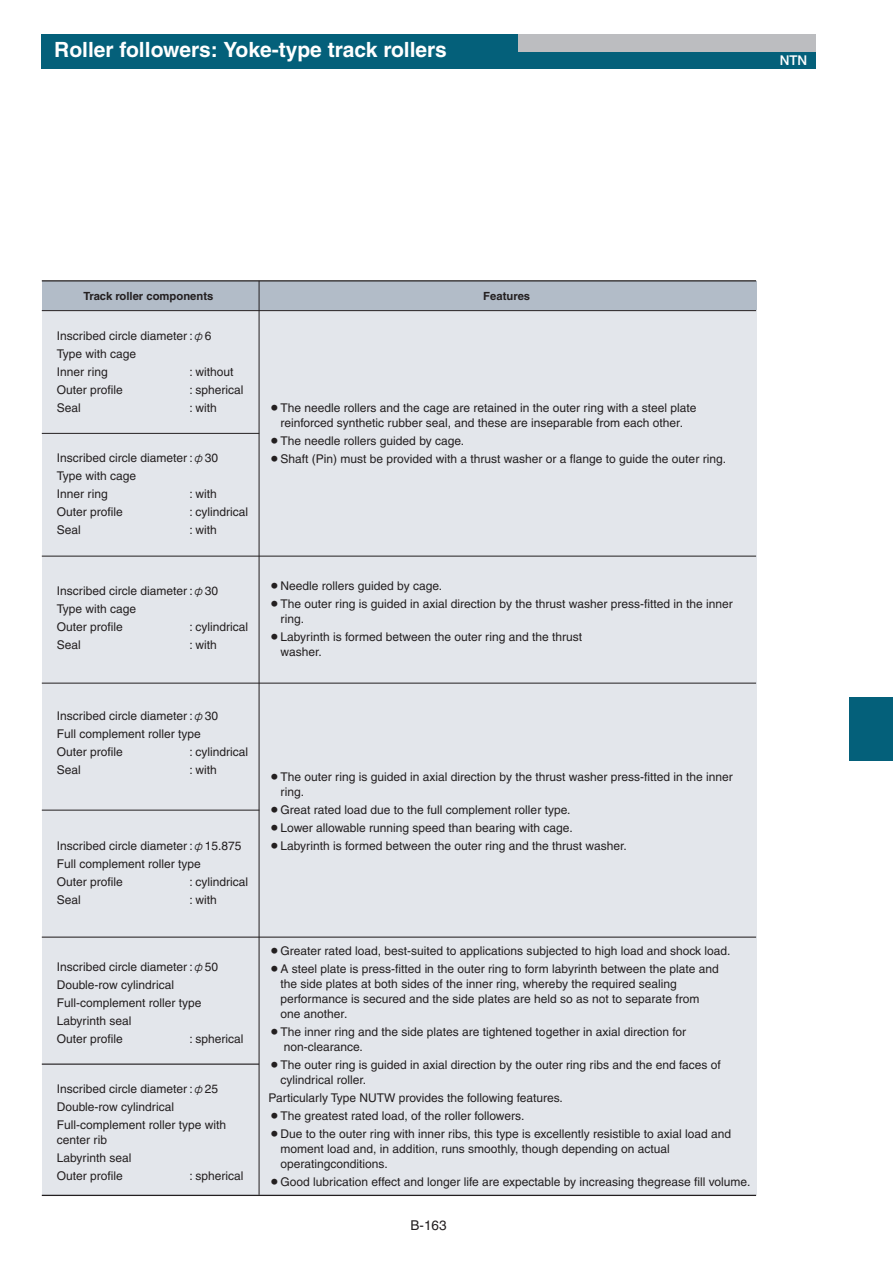
<style>
.page{position:relative;width:893px;height:1262px;background:#fff}
.page>*{position:absolute;margin:0;border:0;box-sizing:border-box;transform-origin:0 0}
.t1{font:700 21px "Helvetica";color:#fff}
.t2{font:13.5px "Helvetica";color:#231f20}
.t3{font:500 13.5px "Helvetica Neue";color:#fff}
.t4{font:12px/18px "Helvetica";color:#231f20}
.t5{font:700 11.25px "Helvetica";color:#231f20}
.s1{font-family:"Shin Go";font-weight:300}
</style>
<div class="page">
<div style="left:41px;top:34px;width:774px;height:34px;background:#04607a"></div>
<div style="left:518px;top:34px;width:297px;height:17px;background:#bcbdc0"></div>
<div style="left:849px;top:697px;width:43px;height:64px;background:#04607a"></div>
<div style="left:42px;top:281px;width:714px;height:30px;background:#b2bcc8"></div>
<div style="left:42px;top:310px;width:714px;height:884px;background:#e3e6eb"></div>
<hr style="left:42px;top:280px;width:714px;height:1px;background:#231f20">
<hr style="left:42px;top:310px;width:714px;height:1px;background:#231f20">
<hr style="left:42px;top:433px;width:217px;height:1px;background:#231f20">
<hr style="left:42px;top:556px;width:714px;height:1px;background:#231f20">
<hr style="left:42px;top:682px;width:714px;height:1px;background:#231f20">
<hr style="left:42px;top:809px;width:217px;height:1px;background:#231f20">
<hr style="left:42px;top:936px;width:714px;height:1px;background:#231f20">
<hr style="left:42px;top:1063px;width:217px;height:1px;background:#231f20">
<hr style="left:42px;top:1194px;width:714px;height:2px;background:#231f20">
<hr style="left:259px;top:281px;width:1px;height:913px;background:#231f20">
<h1 class="t1" style="left:54px;top:42px;width:394px">Roller followers: Yoke-type track rollers</h1>
<p class="t3" style="left:779px;top:55px;width:29px">NTN</p>
<p class="t5" style="left:83px;top:291px;width:131px">Track roller components</p>
<p class="t5" style="left:483px;top:291px;width:48px">Features</p>
<p class="t4" style="left:57px;top:328px;width:156px">Inscribed circle diameter :<span class="s1">φ</span>6<br>Type with cage<br>Inner ring</p>
<p class="t4" style="left:189px;top:364px;width:46px">: without</p>
<p class="t4" style="left:57px;top:382px;width:68px">Outer profile</p>
<p class="t4" style="left:189px;top:382px;width:56px">: spherical</p>
<p class="t4" style="left:57px;top:400px;width:26px">Seal</p>
<p class="t4" style="left:189px;top:400px;width:29px">: with</p>
<p class="t4" style="left:57px;top:450px;width:163px">Inscribed circle diameter :<span class="s1">φ</span>30<br>Type with cage<br>Inner ring</p>
<p class="t4" style="left:189px;top:486px;width:29px">: with</p>
<p class="t4" style="left:57px;top:504px;width:68px">Outer profile</p>
<p class="t4" style="left:189px;top:504px;width:60px">: cylindrical</p>
<p class="t4" style="left:57px;top:522px;width:26px">Seal</p>
<p class="t4" style="left:189px;top:522px;width:29px">: with</p>
<p class="t4" style="left:57px;top:583px;width:163px">Inscribed circle diameter :<span class="s1">φ</span>30<br>Type with cage<br>Outer profile</p>
<p class="t4" style="left:189px;top:619px;width:60px">: cylindrical</p>
<p class="t4" style="left:57px;top:637px;width:26px">Seal</p>
<p class="t4" style="left:189px;top:637px;width:29px">: with</p>
<p class="t4" style="left:268px;top:401px;width:429px;line-height:15px;text-align:center">○The needle rollers and the cage are retained in the outer ring with a steel plate reinforced synthetic rubber seal, and these are inseparable from each other.</p>
<p class="t4" style="left:268px;top:433px;width:197px">○The needle rollers guided by cage.</p>
<p class="t4" style="left:268px;top:451px;width:459px">○Shaft (Pin) must be provided with a thrust washer or a flange to guide the outer ring.</p>
<p class="t4" style="left:268px;top:578px;width:175px">○Needle rollers guided by cage.</p>
<p class="t4" style="left:280px;top:597px;width:454px;line-height:15px;text-indent:-12px">○The outer ring is guided in axial direction by the thrust washer press-fitted in the inner ring.</p>
<p class="t4" style="left:280px;top:630px;width:303px;line-height:15px;text-indent:-12px">○Labyrinth is formed between the outer ring and the thrust washer.</p>
<p class="t4" style="left:57px;top:708px;width:163px">Inscribed circle diameter :<span class="s1">φ</span>30<br>Full complement roller type<br>Outer profile</p>
<p class="t4" style="left:189px;top:744px;width:60px">: cylindrical</p>
<p class="t4" style="left:57px;top:762px;width:26px">Seal</p>
<p class="t4" style="left:189px;top:762px;width:29px">: with</p>
<p class="t4" style="left:57px;top:837px;width:186px">Inscribed circle diameter :<span class="s1">φ</span>15.875<br>Full complement roller type<br>Outer profile</p>
<p class="t4" style="left:189px;top:873px;width:60px">: cylindrical</p>
<p class="t4" style="left:57px;top:891px;width:26px">Seal</p>
<p class="t4" style="left:189px;top:891px;width:29px">: with</p>
<p class="t4" style="left:57px;top:959px;width:163px">Inscribed circle diameter :<span class="s1">φ</span>50<br>Double-row cylindrical<br>Full-complement roller type<br>Labyrinth seal<br>Outer profile</p>
<p class="t4" style="left:189px;top:1031px;width:56px">: spherical</p>
<p class="t4" style="left:57px;top:1080px;width:171px">Inscribed circle diameter :<span class="s1">φ</span>25<br>Double-row cylindrical<br>Full-complement roller type with</p>
<p class="t4" style="left:57px;top:1131px;width:76px">center rib<br>Labyrinth seal<br>Outer profile</p>
<p class="t4" style="left:189px;top:1167px;width:56px">: spherical</p>
<p class="t4" style="left:280px;top:770px;width:454px;line-height:15px;text-indent:-12px">○The outer ring is guided in axial direction by the thrust washer press-fitted in the inner ring.</p>
<p class="t4" style="left:268px;top:802px;width:303px">○Great rated load due to the full complement roller type.</p>
<p class="t4" style="left:268px;top:820px;width:306px">○Lower allowable running speed than bearing with cage.</p>
<p class="t4" style="left:268px;top:838px;width:360px">○Labyrinth is formed between the outer ring and the thrust washer.</p>
<p class="t4" style="left:268px;top:942px;width:463px">○Greater rated load, best-suited to applications subjected to high load and shock load.</p>
<p class="t4" style="left:280px;top:962px;width:440px;line-height:15px;text-indent:-12px">○A steel plate is press-fitted in the outer ring to form labyrinth between the plate and the side plates at both sides of the inner ring, whereby the required sealing performance is secured and the side plates are held so as not to separate from one another.</p>
<p class="t4" style="left:284px;top:1025px;width:404px;line-height:15px;text-indent:-15px">○The inner ring and the side plates are tightened together in axial direction for non-clearance.</p>
<p class="t4" style="left:280px;top:1058px;width:442px;line-height:15px;text-indent:-12px">○The outer ring is guided in axial direction by the outer ring ribs and the end faces of cylindrical roller.</p>
<p class="t4" style="left:268px;top:1089px;width:296px">Particularly Type NUTW provides the following features.</p>
<p class="t4" style="left:268px;top:1107px;width:257px">○The greatest rated load, of the roller followers.</p>
<p class="t4" style="left:280px;top:1127px;width:452px;line-height:15px;text-indent:-12px">○Due to the outer ring with inner ribs, this type is excellently resistible to axial load and moment load and, in addition, runs smoothly, though depending on actual operatingconditions.</p>
<p class="t4" style="left:268px;top:1173px;width:483px">○Good lubrication effect and longer life are expectable by increasing thegrease fill volume.</p>
<p class="t2" style="left:410px;top:1220px;width:38px">B-163</p>
</div>
